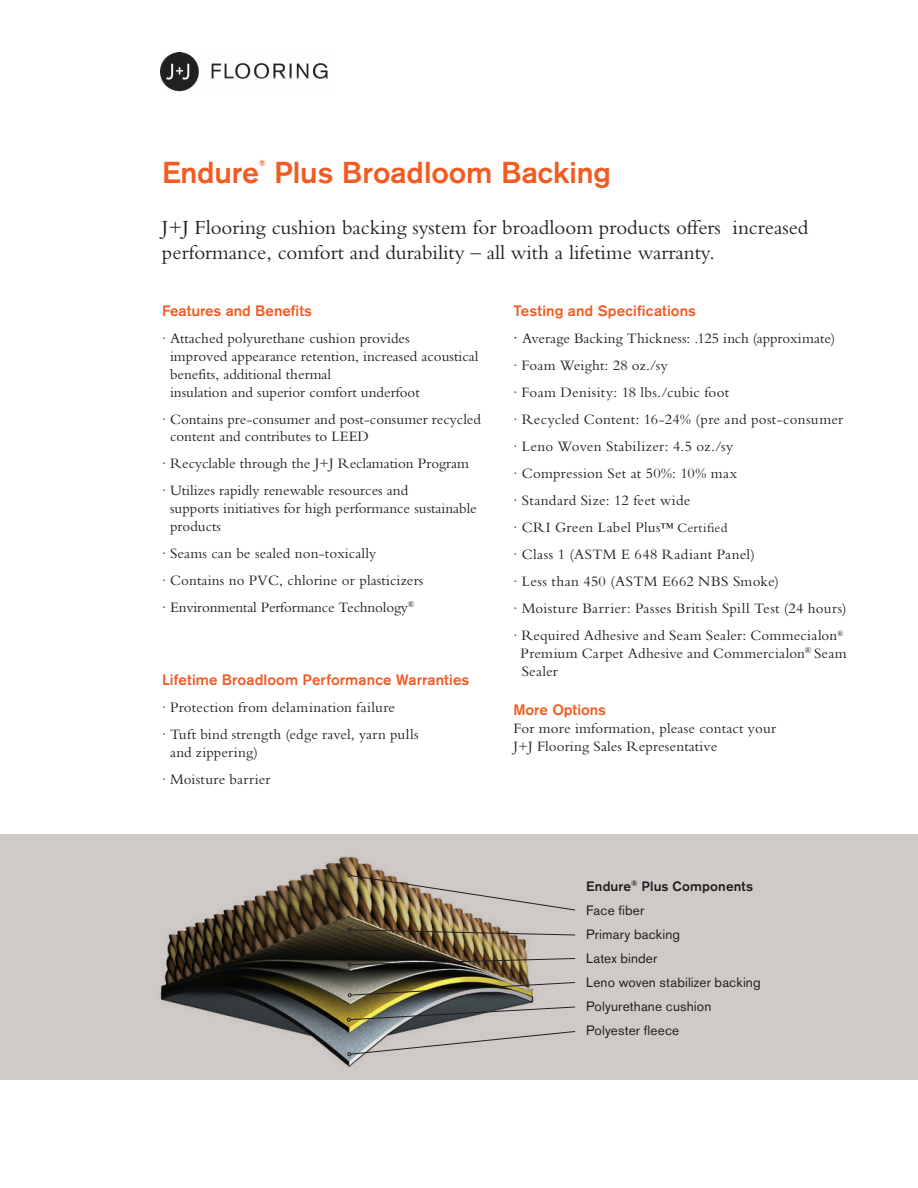
<style>
.page{position:relative;width:918px;height:1188px;background:#fff}
.page>*{position:absolute;margin:0;border:0;box-sizing:border-box;transform-origin:0 0}
.t1{font:500 30px "Akzidenz Grotesk BE";letter-spacing:-.005em;color:#f25b21}
.t2{font:21px/25.2px "Bembo Std";color:#231f20}
.t3{font:15px/18px "Bembo Std";letter-spacing:.005em;color:#231f20}
.t4{font:500 15px "Akzidenz Grotesk BE";letter-spacing:.005em;color:#f25b21}
.t5{font:15px "Bembo Std";letter-spacing:.025em;color:#231f20}
.t6{font:15px "Bembo Std";letter-spacing:.03em;color:#231f20}
.t7{font:13.5px "Akzidenz Grotesk BE";letter-spacing:.01em;color:#231f20}
.t8{font:500 13.5px "Akzidenz Grotesk BE";letter-spacing:.01em;color:#231f20}
.t9{font:500 8.7px "Akzidenz Grotesk BE";color:#f25b21}
.s1{font-size:16.5px}
.s2{font-size:13.5px}
.s3{font-family:"Akzidenz Grotesk BE";font-weight:500;color:#f25b21}
</style>
<div class="page">
<div style="left:0;top:834px;width:918px;height:246px;background:#cfc9c8"></div>
<img style="left:160px;top:856px;width:374px;height:212px">
<svg style="left:347px;top:873px;width:229px;height:38px"></svg>
<svg style="left:347px;top:928px;width:228px;height:8px"></svg>
<svg style="left:348px;top:958px;width:228px;height:9px"></svg>
<svg style="left:348px;top:982px;width:228px;height:15px"></svg>
<svg style="left:347px;top:1006px;width:228px;height:16px"></svg>
<svg style="left:347px;top:1031px;width:229px;height:25px"></svg>
<img style="left:160px;top:52px;width:168px;height:40px">
<p class="t1" style="left:162px;top:154px;width:99px">Endure</p>
<p class="t9" style="left:259px;top:158px;width:9px">®</p>
<p class="t1" style="left:274px;top:154px;width:338px">Plus Broadloom Backing</p>
<p class="t2" style="left:162px;top:214px;width:648px">J+J Flooring cushion backing system for broadloom products offers increased performance, comfort and durability – all with a lifetime warranty.</p>
<p class="t4" style="left:162px;top:302px;width:151px">Features and Benefits</p>
<p class="t3" style="left:170px;top:329px;width:310px;text-indent:-8px">· Attached polyurethane cushion provides<br>improved appearance retention, increased acoustical benefits, additional thermal<br>insulation and superior comfort underfoot</p>
<p class="t3" style="left:170px;top:411px;width:312px;line-height:16.5px;text-indent:-8px">· Contains pre-consumer and post-consumer recycled content and contributes to LEED</p>
<p class="t3" style="left:162px;top:449px;width:309px;line-height:27px">· Recyclable through the J+J Reclamation Program · Utilizes rapidly renewable resources and</p>
<p class="t3" style="left:170px;top:499px;width:308px">supports initiatives for high performance sustainable products</p>
<p class="t3" style="left:162px;top:539px;width:263px;line-height:27px">· Seams can be sealed non-toxically<br>· Contains no PVC, chlorine or plasticizers · Environmental Performance Technology<sup>®</sup></p>
<p class="t4" style="left:162px;top:671px;width:309px">Lifetime Broadloom Performance Warranties</p>
<p class="t3" style="left:162px;top:698px;width:235px">· Protection from delamination failure</p>
<p class="t3" style="left:170px;top:725px;width:250px;text-indent:-8px">· Tuft bind strength (edge ravel, yarn pulls and zippering)</p>
<p class="t3" style="left:162px;top:770px;width:110px">· Moisture barrier</p>
<p class="t4" style="left:513px;top:302px;width:184px">Testing and Specifications</p>
<p class="t3" style="left:513px;top:329px;width:323px"><span class="s1">·</span> Average Backing Thickness: .125 inch (approximate)</p>
<p class="t3" style="left:513px;top:356px;width:156px">· Foam Weight: 28 oz./sy</p>
<p class="t3" style="left:513px;top:383px;width:217px">· Foam Denisity: 18 lbs./cubic foot</p>
<p class="t3" style="left:513px;top:410px;width:331px">· Recycled Content: 16-24% (pre and post-consumer</p>
<p class="t3" style="left:513px;top:437px;width:221px">· Leno Woven Stabilizer: 4.5 oz./sy</p>
<p class="t3" style="left:513px;top:464px;width:225px">· Compression Set at 50%: 10% max</p>
<p class="t3" style="left:513px;top:491px;width:179px">· Standard Size: 12 feet wide</p>
<p class="t3" style="left:513px;top:518px;width:216px">· CRI Green Label Plus<span class="s2">™ Certified</span></p>
<p class="t6" style="left:513px;top:546px;width:243px">· Class 1 (ASTM E 648 Radiant Panel)</p>
<p class="t5" style="left:513px;top:573px;width:267px">· Less than 450 (ASTM E662 NBS Smoke)</p>
<p class="t3" style="left:513px;top:599px;width:335px">· Moisture Barrier: Passes British Spill Test (24 hours)</p>
<p class="t3" style="left:513px;top:626px;width:332px">· Required Adhesive and Seam Sealer: Commecialon<sup>®</sup></p>
<p class="t3" style="left:521px;top:644px;width:328px">Premium Carpet Adhesive and Commercialon<sup>®</sup> Seam</p>
<p class="t3" style="left:522px;top:662px;width:38px">Sealer</p>
<p class="t3" style="left:513px;top:701px;width:264px"><span class="s3">More Options<br></span>For more imformation, please contact your<br>J+J Flooring Sales Representative</p>
<p class="t8" style="left:586px;top:878px;width:169px">Endure<sup>®</sup> Plus Components</p>
<p class="t7" style="left:586px;top:902px;width:60px">Face fiber</p>
<p class="t7" style="left:586px;top:926px;width:95px">Primary backing</p>
<p class="t7" style="left:586px;top:950px;width:73px">Latex binder</p>
<p class="t7" style="left:586px;top:974px;width:176px">Leno woven stabilizer backing</p>
<p class="t7" style="left:586px;top:998px;width:127px">Polyurethane cushion</p>
<p class="t7" style="left:586px;top:1022px;width:95px">Polyester fleece</p>
</div>
